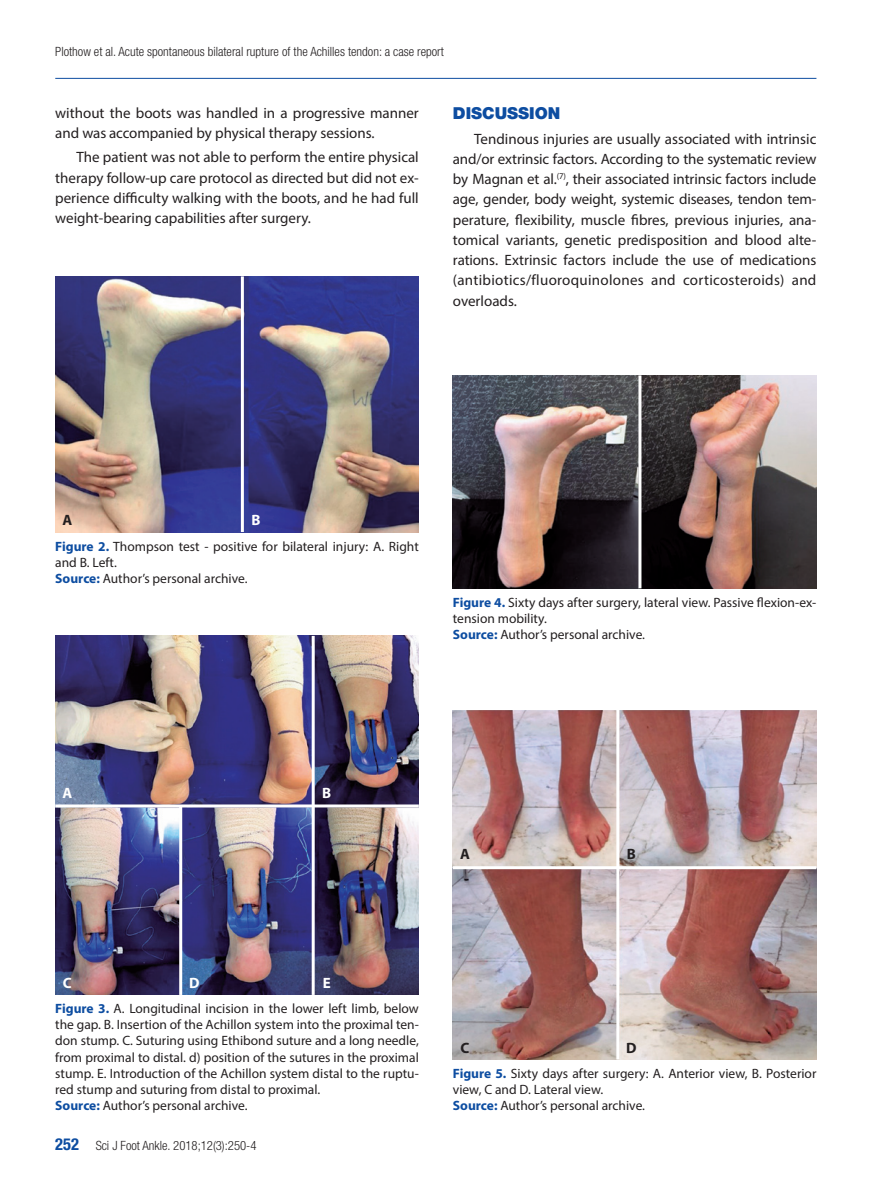
<style>
.page{position:relative;width:893px;height:1191px;background:#fff}
.page>*{position:absolute;margin:0;border:0;box-sizing:border-box;transform-origin:0 0}
.t1{font:900 16.5px "Helvetica Neue";color:#0d4da1}
.t2{font:15px/20.2px "Myriad Pro";color:#231f20;text-align:justify}
.t3{font:700 15px "Myriad Pro";color:#fff}
.t4{font:700 15px "Myriad Pro";color:#231f20}
.t5{font:13.5px/16.2px "Myriad Pro";color:#231f20}
.t6{font:300 condensed 12.75px "Helvetica Neue";color:#231f20}
.s1{font-weight:700;color:#0d4da1}
.s2{font-weight:700;font-size:16.5px;color:#0d4da1}
</style>
<div class="page">
<hr style="left:55px;top:78px;width:761px;height:1px;background:#0d4da1">
<img style="left:55px;top:276px;width:364px;height:256px">
<hr style="left:241px;top:276px;width:3px;height:256px;background:#fff">
<img style="left:55px;top:636px;width:364px;height:359px">
<hr style="left:55px;top:804px;width:364px;height:3px;background:#fff">
<hr style="left:179px;top:805px;width:3px;height:190px;background:#fff">
<hr style="left:312px;top:805px;width:3px;height:190px;background:#fff">
<hr style="left:312px;top:636px;width:3px;height:169px;background:#fff">
<img style="left:453px;top:375px;width:363px;height:213px">
<hr style="left:638px;top:375px;width:3px;height:213px;background:#fff">
<img style="left:453px;top:710px;width:363px;height:349px">
<hr style="left:453px;top:866px;width:363px;height:3px;background:#fff">
<hr style="left:616px;top:708px;width:3px;height:351px;background:#fff">
<p class="t6" style="left:55px;top:44px;width:390px">Plothow et al. Acute spontaneous bilateral rupture of the Achilles tendon: a case report</p>
<p class="t2" style="left:55px;top:102px;width:365px">without the boots was handled in a progressive manner and was accompanied by physical therapy sessions.</p>
<p class="t2" style="left:55px;top:147px;width:365px;text-indent:21px">The patient was not able to perform the entire physical therapy follow-up care protocol as directed but did not ex&shy;perience difficulty walking with the boots, and he had full weight-bearing capabilities after surgery.</p>
<p class="t1" style="left:453px;top:103px;width:31px">DISCUSS</p>
<p class="t1" style="left:529px;top:103px;width:33px">ION</p>
<p class="t2" style="left:453px;top:128px;width:365px;text-indent:21px">Tendinous injuries are usually associated with intrinsic and/or extrinsic factors. According to the systematic review by Magnan et al.<sup>(7)</sup>, their associated intrinsic factors include age, gender, body weight, systemic diseases, tendon tem&shy;perature, flexibility, muscle fibres, previous injuries, ana&shy;tomical variants, genetic predisposition and blood alte&shy;rations. Extrinsic factors include the use of medications (antibiotics/fluoroquinolones and corticosteroids) and overloads.</p>
<p class="t4" style="left:62px;top:510px;width:11px">A</p>
<p class="t3" style="left:251px;top:510px;width:11px">B</p>
<p class="t5" style="left:55px;top:538px;width:365px"><span class="s1">Figure 2.</span> Thompson test - positive for bilateral injury: A. Right and B. Left.<br><span class="s1">Source:</span> Author’s personal archive.</p>
<p class="t5" style="left:453px;top:594px;width:364px"><span class="s1">Figure 4.</span> Sixty days after surgery, lateral view. Passive flexion-ex&shy;tension mobility.<br><span class="s1">Source:</span> Author’s personal archive.</p>
<p class="t3" style="left:62px;top:782px;width:11px">A</p>
<p class="t3" style="left:322px;top:782px;width:11px">B</p>
<p class="t4" style="left:460px;top:844px;width:11px">A</p>
<p class="t4" style="left:627px;top:844px;width:11px">B</p>
<p class="t3" style="left:63px;top:973px;width:10px">C</p>
<p class="t3" style="left:189px;top:973px;width:12px">D</p>
<p class="t3" style="left:323px;top:973px;width:10px">E</p>
<p class="t5" style="left:55px;top:1000px;width:365px"><span class="s1">Figure 3.</span> A. Longitudinal incision in the lower left limb, below the gap. B. Insertion of the Achillon system into the proximal ten&shy;don stump. C. Suturing using Ethibond suture and a long needle, from proximal to distal. d) position of the sutures in the proximal stump. E. Introduction of the Achillon system distal to the ruptu&shy;red stump and suturing from distal to proximal.<br><span class="s1">Source:</span> Author’s personal archive.</p>
<p class="t6" style="left:55px;top:1137px;width:203px"><span class="s2">252</span> Sci J Foot Ankle. 2018;12(3):250-4</p>
<p class="t4" style="left:460px;top:1037px;width:10px">C</p>
<p class="t4" style="left:626px;top:1037px;width:12px">D</p>
<p class="t5" style="left:453px;top:1065px;width:365px"><span class="s1">Figure 5.</span> Sixty days after surgery: A. Anterior view, B. Posterior view, C and D. Lateral view.<br><span class="s1">Source:</span> Author’s personal archive.</p>
</div>
